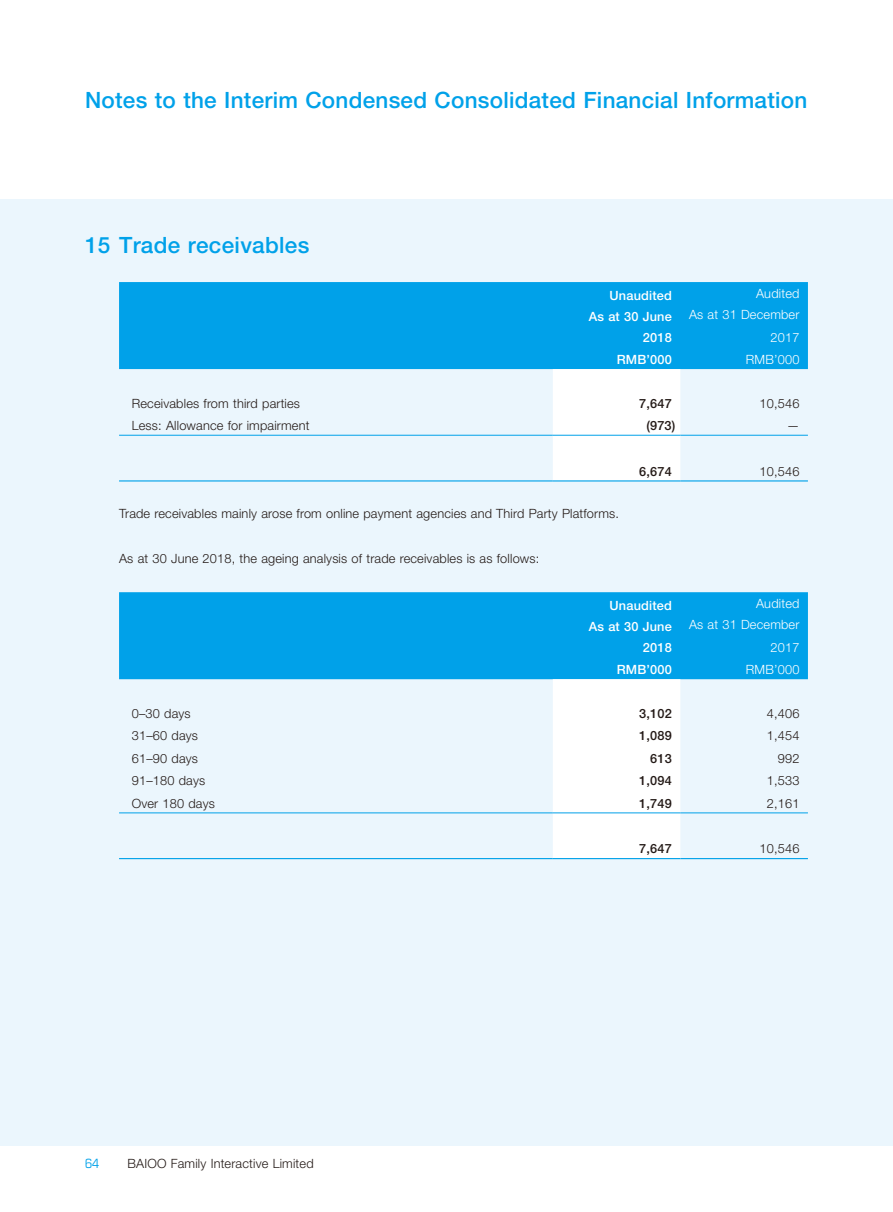
<style>
.page{position:relative;width:893px;height:1212px;background:#fff}
.page>*{position:absolute;margin:0;border:0;box-sizing:border-box;transform-origin:0 0}
.t1{font:500 22.5px "Helvetica Neue";letter-spacing:.01em;color:#00a1e9}
.t2{font:300 12.75px "Helvetica Neue";letter-spacing:.015em;color:#231916}
.t3{font:300 12.75px/21px "Helvetica Neue";letter-spacing:.015em;color:#fff;text-align:right}
.t4{font:500 12.75px/21px "Helvetica Neue";letter-spacing:.015em;color:#fff;text-align:right}
.t5{font:500 12.75px "Helvetica Neue";letter-spacing:.015em;color:#231916}
.t6{font:condensed 12.75px "Eurostile";color:#00a1e9}
</style>
<div class="page">
<div style="left:0;top:200px;width:893px;height:946px;background:#ebf6fd"></div>
<div style="left:119px;top:282px;width:689px;height:87px;background:#00a1e9"></div>
<div style="left:553px;top:369px;width:127px;height:111px;background:#fff"></div>
<hr style="left:119px;top:435px;width:434px;height:1px;background:#00a1e9">
<hr style="left:553px;top:435px;width:127px;height:1px;background:#00a1e9">
<hr style="left:680px;top:435px;width:128px;height:1px;background:#00a1e9">
<hr style="left:119px;top:480px;width:434px;height:1px;background:#00a1e9">
<hr style="left:553px;top:480px;width:127px;height:1px;background:#00a1e9">
<hr style="left:680px;top:480px;width:128px;height:1px;background:#00a1e9">
<div style="left:119px;top:592px;width:689px;height:87px;background:#00a1e9"></div>
<div style="left:553px;top:680px;width:127px;height:178px;background:#fff"></div>
<hr style="left:119px;top:813px;width:434px;height:1px;background:#00a1e9">
<hr style="left:553px;top:813px;width:127px;height:1px;background:#00a1e9">
<hr style="left:680px;top:813px;width:128px;height:1px;background:#00a1e9">
<hr style="left:119px;top:858px;width:434px;height:1px;background:#00a1e9">
<hr style="left:553px;top:858px;width:127px;height:1px;background:#00a1e9">
<hr style="left:680px;top:858px;width:128px;height:1px;background:#00a1e9">
<h1 class="t1" style="left:85px;top:86px;width:724px">Notes to the Interim Condensed Consolidated Financial Information</h1>
<h1 class="t1" style="left:85px;top:232px;width:226px">15 Trade receivables</h1>
<p class="t4" style="left:589px;top:285px;width:85px">Unaudited<br>As at 30 June<br>2018</p>
<p class="t3" style="left:689px;top:283px;width:112px">Audited<br>As at 31 December</p>
<p class="t3" style="left:770px;top:326px;width:30px">2017</p>
<p class="t4" style="left:617px;top:349px;width:57px">RMB’000</p>
<p class="t3" style="left:746px;top:349px;width:55px">RMB’000</p>
<p class="t2" style="left:132px;top:395px;width:170px">Receivables from third parties</p>
<p class="t5" style="left:639px;top:396px;width:34px">7,647</p>
<p class="t2" style="left:760px;top:395px;width:41px">10,546</p>
<p class="t2" style="left:132px;top:418px;width:179px">Less: Allowance for impairment</p>
<p class="t5" style="left:646px;top:418px;width:31px">(973)</p>
<p class="t2" style="left:787px;top:418px;width:14px">—</p>
<p class="t5" style="left:639px;top:463px;width:34px">6,674</p>
<p class="t2" style="left:760px;top:463px;width:41px">10,546</p>
<p class="t2" style="left:119px;top:506px;width:501px">Trade receivables mainly arose from online payment agencies and Third Party Platforms.</p>
<p class="t2" style="left:119px;top:551px;width:422px">As at 30 June 2018, the ageing analysis of trade receivables is as follows:</p>
<p class="t4" style="left:589px;top:595px;width:85px">Unaudited<br>As at 30 June<br>2018</p>
<p class="t3" style="left:689px;top:593px;width:112px">Audited<br>As at 31 December</p>
<p class="t3" style="left:770px;top:637px;width:30px">2017</p>
<p class="t4" style="left:617px;top:659px;width:57px">RMB’000</p>
<p class="t3" style="left:746px;top:659px;width:55px">RMB’000</p>
<p class="t2" style="left:132px;top:705px;width:60px">0–30 days</p>
<p class="t5" style="left:639px;top:706px;width:34px">3,102</p>
<p class="t2" style="left:767px;top:705px;width:34px">4,406</p>
<p class="t2" style="left:132px;top:728px;width:68px">31–60 days</p>
<p class="t5" style="left:639px;top:728px;width:34px">1,089</p>
<p class="t2" style="left:767px;top:728px;width:34px">1,454</p>
<p class="t2" style="left:132px;top:750px;width:68px">61–90 days</p>
<p class="t5" style="left:650px;top:751px;width:23px">613</p>
<p class="t2" style="left:778px;top:750px;width:23px">992</p>
<p class="t2" style="left:132px;top:773px;width:75px">91–180 days</p>
<p class="t5" style="left:639px;top:773px;width:34px">1,094</p>
<p class="t2" style="left:767px;top:773px;width:34px">1,533</p>
<p class="t2" style="left:132px;top:795px;width:85px">Over 180 days</p>
<p class="t5" style="left:639px;top:796px;width:34px">1,749</p>
<p class="t2" style="left:767px;top:795px;width:34px">2,161</p>
<p class="t5" style="left:639px;top:841px;width:34px">7,647</p>
<p class="t2" style="left:759px;top:841px;width:41px">10,546</p>
<p class="t6" style="left:85px;top:1155px;width:16px">64</p>
<p class="t2" style="left:128px;top:1155px;width:188px">BAIOO Family Interactive Limited</p>
</div>
